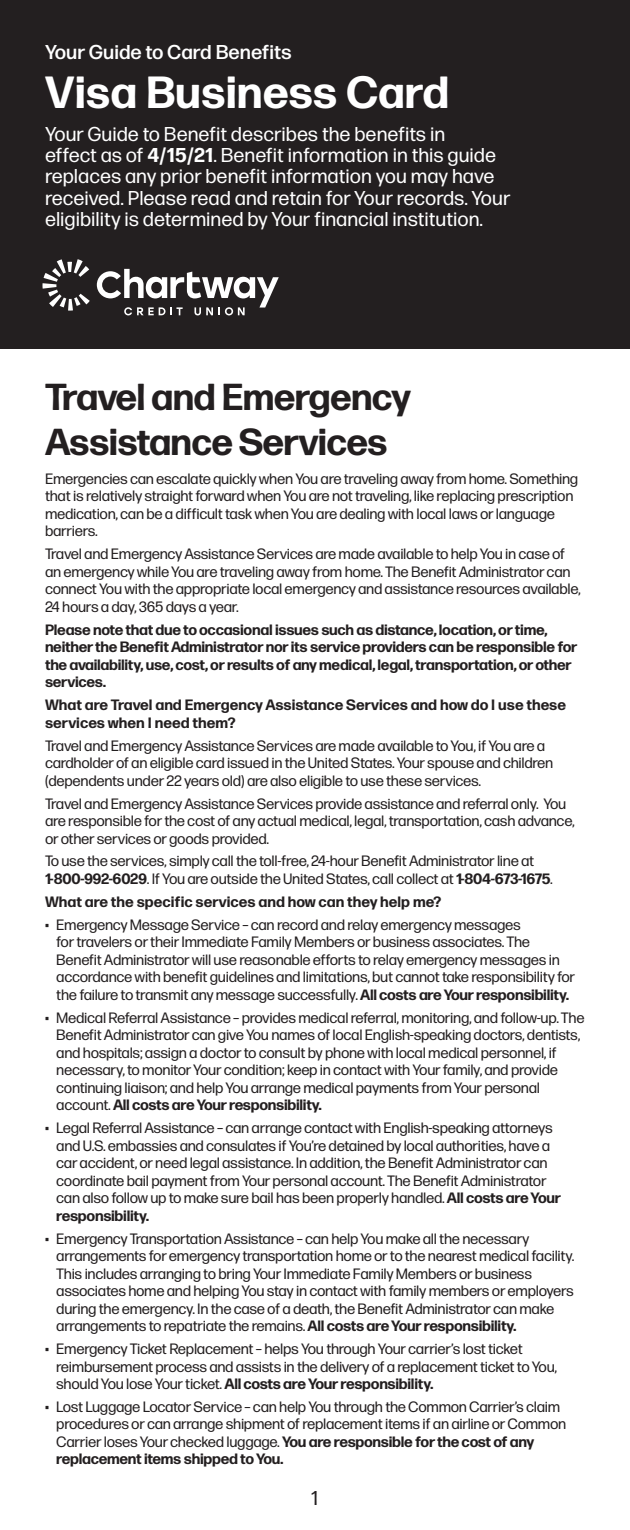
<style>
.page{position:relative;width:630px;height:1530px;background:#fff}
.page>*{position:absolute;margin:0;border:0;box-sizing:border-box;transform-origin:0 0}
.t1{font:700 45px "Forma DJR Micro";color:#fff}
.t2{font:700 37.5px/45px "Forma DJR Micro";letter-spacing:-.02em;color:#231f20}
.t3{font:20px/21.2px "Forma DJR Micro";color:#fff}
.t4{font:500 20px "Forma DJR Micro";color:#fff}
.t5{font:20px "Forma DJR Micro";color:#231f20}
.t6{font:15px/17.5px "Forma DJR Micro";letter-spacing:-.02em;color:#231f20}
.t7{font:700 15px/17.5px "Forma DJR Micro";letter-spacing:-.02em;color:#231f20}
.t8{font:700 15px/17.5px "Forma DJR Micro";color:#231f20}
.s1{font-weight:700}
</style>
<div class="page">
<div style="left:0;top:0;width:630px;height:349px;background:#231f20"></div>
<svg style="left:43px;top:259px;width:47px;height:52px"></svg>
<svg style="left:97px;top:269px;width:182px;height:46px"></svg>
<h3 class="t4" style="left:45px;top:40px;width:248px">Your Guide to Card Benefits</h3>
<h1 class="t1" style="left:45px;top:63px;width:406px">Visa Business Card</h1>
<p class="t3" style="left:45px;top:123px;width:467px">Your Guide to Benefit describes the benefits in<br>effect as of <span class="s1">4/15/21</span>. Benefit information in this guide replaces any prior benefit information you may have received. Please read and retain for Your records. Your eligibility is determined by Your financial institution.</p>
<h2 class="t2" style="left:45px;top:374px;width:367px">Travel and Emergency<br>Assistance Services</h2>
<p class="t6" style="left:45px;top:470px;width:535px">Emergencies can escalate quickly when You are traveling away from home. Something that is relatively straight forward when You are not traveling, like replacing prescription medication, can be a difficult task when You are dealing with local laws or language barriers.</p>
<p class="t6" style="left:45px;top:545px;width:537px">Travel and Emergency Assistance Services are made available to help You in case of an emergency while You are traveling away from home. The Benefit Administrator can connect You with the appropriate local emergency and assistance resources available, 24 hours a day, 365 days a year.</p>
<p class="t7" style="left:45px;top:620px;width:534px">Please note that due to occasional issues such as distance, location, or time, neither the Benefit Administrator nor its service providers can be responsible for the availability, use, cost, or results of any medical, legal, transportation, or other services.</p>
<p class="t8" style="left:45px;top:696px;width:523px">What are Travel and Emergency Assistance Services and how do I use these services when I need them?</p>
<p class="t6" style="left:45px;top:736px;width:510px">Travel and Emergency Assistance Services are made available to You, if You are a cardholder of an eligible card issued in the United States. Your spouse and children (dependents under 22 years old) are also eligible to use these services.</p>
<p class="t6" style="left:45px;top:794px;width:531px">Travel and Emergency Assistance Services provide assistance and referral only. You are responsible for the cost of any actual medical, legal, transportation, cash advance, or other services or goods provided.</p>
<p class="t6" style="left:45px;top:852px;width:509px">To use the services, simply call the toll-free, 24-hour Benefit Administrator line at<br><span class="s1">1-800-992-6029</span>. If You are outside the United States, call collect at <span class="s1">1-804-673-1675</span>.</p>
<p class="t8" style="left:45px;top:892px;width:398px">What are the specific services and how can they help me?</p>
<p class="t6" style="left:56px;top:915px;width:520px;text-indent:-11px">• Emergency Message Service – can record and relay emergency messages<br>for travelers or their Immediate Family Members or business associates. The Benefit Administrator will use reasonable efforts to relay emergency messages in accordance with benefit guidelines and limitations, but cannot take responsibility for the failure to transmit any message successfully. <span class="s1">All costs are Your responsibility.</span></p>
<p class="t6" style="left:56px;top:1008px;width:530px;text-indent:-11px">• Medical Referral Assistance – provides medical referral, monitoring, and follow-up. The Benefit Administrator can give You names of local English-speaking doctors, dentists, and hospitals; assign a doctor to consult by phone with local medical personnel, if necessary, to monitor Your condition; keep in contact with Your family, and provide continuing liaison; and help You arrange medical payments from Your personal account. <span class="s1">All costs are Your responsibility.</span></p>
<p class="t6" style="left:56px;top:1119px;width:506px;text-indent:-11px">• Legal Referral Assistance – can arrange contact with English-speaking attorneys and U.S. embassies and consulates if You’re detained by local authorities, have a car accident, or need legal assistance. In addition, the Benefit Administrator can coordinate bail payment from Your personal account. The Benefit Administrator can also follow up to make sure bail has been properly handled. <span class="s1">All costs are Your responsibility.</span></p>
<p class="t6" style="left:56px;top:1229px;width:520px;text-indent:-11px">• Emergency Transportation Assistance – can help You make all the necessary arrangements for emergency transportation home or to the nearest medical facility.<br>This includes arranging to bring Your Immediate Family Members or business associates home and helping You stay in contact with family members or employers during the emergency. In the case of a death, the Benefit Administrator can make arrangements to repatriate the remains. <span class="s1">All costs are Your responsibility.</span></p>
<p class="t6" style="left:56px;top:1340px;width:502px;text-indent:-11px">• Emergency Ticket Replacement – helps You through Your carrier’s lost ticket reimbursement process and assists in the delivery of a replacement ticket to You, should You lose Your ticket. <span class="s1">All costs are Your responsibility.</span></p>
<p class="t6" style="left:56px;top:1397px;width:512px;text-indent:-11px">• Lost Luggage Locator Service – can help You through the Common Carrier’s claim procedures or can arrange shipment of replacement items if an airline or Common Carrier loses Your checked luggage. <span class="s1">You are responsible for the cost of any replacement items shipped to You.</span></p>
<h3 class="t5" style="left:311px;top:1486px;width:9px">1</h3>
</div>
